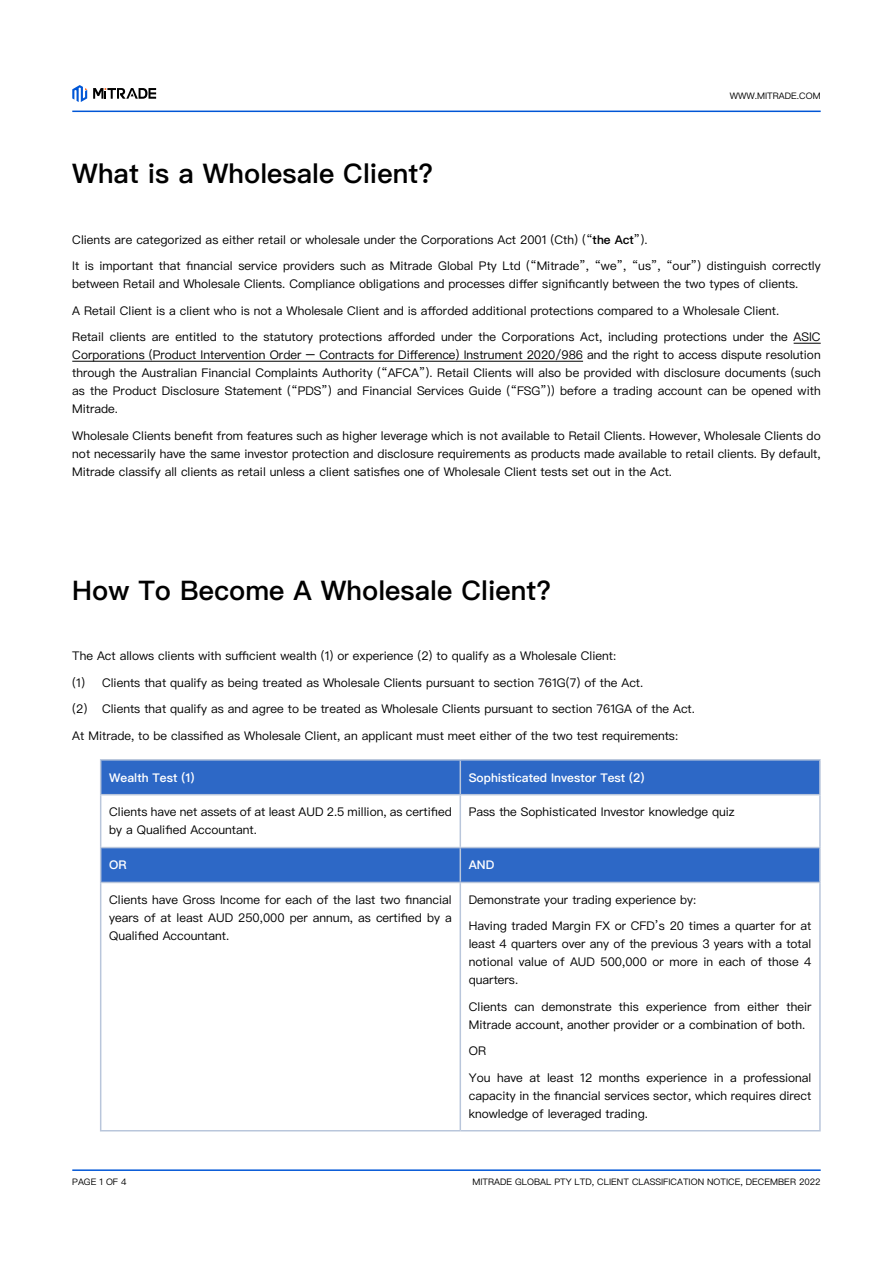
<style>
.page{position:relative;width:893px;height:1263px;background:#fff}
.page>*{position:absolute;margin:0;border:0;box-sizing:border-box;transform-origin:0 0}
.t1{font:600 27px "Ping Fang SC";color:#000}
.t2{font:12px/18px "Ping Fang SC";color:#000;text-align:justify}
.t3{font:600 12px "Ping Fang SC";color:#fff}
.t4{font:9px "Ping Fang SC";color:#000}
.s1{font-weight:600}
</style>
<div class="page">
<hr style="left:72px;top:111px;width:749px;height:1px;background:#0056d6">
<svg style="left:72px;top:85px;width:15px;height:17px"></svg>
<svg style="left:93px;top:88px;width:63px;height:11px"></svg>
<hr style="left:72px;top:1169px;width:749px;height:2px;background:#0056d6">
<svg style="left:794px;top:343px;width:27px;height:1px"></svg>
<hr style="left:72px;top:361px;width:511px;height:1px;background:#000">
<svg style="left:101px;top:760px;width:718px;height:122px;fill:#2d68c6"></svg>
<hr style="left:100px;top:759px;width:360px;height:1px;background:#b9c6db">
<hr style="left:100px;top:760px;width:1px;height:34px;background:#b9c6db">
<hr style="left:460px;top:759px;width:361px;height:1px;background:#b9c6db">
<hr style="left:460px;top:760px;width:1px;height:34px;background:#b9c6db">
<hr style="left:819px;top:760px;width:2px;height:34px;background:#b9c6db">
<hr style="left:100px;top:794px;width:360px;height:1px;background:#b9c6db">
<hr style="left:100px;top:795px;width:1px;height:52px;background:#b9c6db">
<hr style="left:460px;top:794px;width:361px;height:1px;background:#b9c6db">
<hr style="left:460px;top:795px;width:1px;height:52px;background:#b9c6db">
<hr style="left:819px;top:795px;width:2px;height:52px;background:#b9c6db">
<hr style="left:100px;top:847px;width:360px;height:1px;background:#b9c6db">
<hr style="left:100px;top:848px;width:1px;height:34px;background:#b9c6db">
<hr style="left:460px;top:847px;width:361px;height:1px;background:#b9c6db">
<hr style="left:460px;top:848px;width:1px;height:34px;background:#b9c6db">
<hr style="left:819px;top:848px;width:2px;height:34px;background:#b9c6db">
<hr style="left:100px;top:882px;width:360px;height:1px;background:#b9c6db">
<hr style="left:100px;top:883px;width:1px;height:247px;background:#b9c6db">
<hr style="left:460px;top:882px;width:361px;height:1px;background:#b9c6db">
<hr style="left:460px;top:883px;width:1px;height:247px;background:#b9c6db">
<hr style="left:819px;top:883px;width:2px;height:247px;background:#b9c6db">
<hr style="left:100px;top:1130px;width:360px;height:1px;background:#b9c6db">
<hr style="left:460px;top:1130px;width:361px;height:1px;background:#b9c6db">
<h1 class="t1" style="left:72px;top:157px;width:362px">What is a Wholesale Client?</h1>
<p class="t4" style="left:730px;top:90px;width:92px">WWW.MITRADE.COM</p>
<p class="t2" style="left:72px;top:230px;width:577px">Clients are categorized as either retail or wholesale under the Corporations Act 2001 (Cth) (“<span class="s1">the Act</span>”).</p>
<p class="t2" style="left:72px;top:257px;width:750px">It is important that financial service providers such as Mitrade Global Pty Ltd (“Mitrade”, “we”, “us”, “our”) distinguish correctly between Retail and Wholesale Clients. Compliance obligations and processes differ significantly between the two types of clients.</p>
<p class="t2" style="left:72px;top:301px;width:708px">A Retail Client is a client who is not a Wholesale Client and is afforded additional protections compared to a Wholesale Client.</p>
<p class="t2" style="left:72px;top:328px;width:750px">Retail clients are entitled to the statutory protections afforded under the Corporations Act, including protections under the ASIC Corporations (Product Intervention Order – Contracts for Difference) Instrument 2020/986 and the right to access dispute resolution through the Australian Financial Complaints Authority (“AFCA”). Retail Clients will also be provided with disclosure documents (such as the Product Disclosure Statement (“PDS”) and Financial Services Guide (“FSG”)) before a trading account can be opened with Mitrade.</p>
<p class="t2" style="left:72px;top:426px;width:750px">Wholesale Clients benefit from features such as higher leverage which is not available to Retail Clients. However, Wholesale Clients do not necessarily have the same investor protection and disclosure requirements as products made available to retail clients. By default, Mitrade classify all clients as retail unless a client satisfies one of Wholesale Client tests set out in the Act.</p>
<h1 class="t1" style="left:72px;top:573px;width:480px">How To Become A Wholesale Client?</h1>
<p class="t2" style="left:72px;top:647px;width:545px">The Act allows clients with sufficient wealth (1) or experience (2) to qualify as a Wholesale Client:</p>
<p class="t2" style="left:72px;top:673px;width:572px">(1) Clients that qualify as being treated as Wholesale Clients pursuant to section 761G(7) of the Act.</p>
<p class="t2" style="left:72px;top:700px;width:624px">(2) Clients that qualify as and agree to be treated as Wholesale Clients pursuant to section 761GA of the Act.</p>
<p class="t2" style="left:72px;top:726px;width:607px">At Mitrade, to be classified as Wholesale Client, an applicant must meet either of the two test requirements:</p>
<p class="t3" style="left:109px;top:770px;width:87px">Wealth Test (1)</p>
<p class="t3" style="left:469px;top:770px;width:177px">Sophisticated Investor Test (2)</p>
<p class="t2" style="left:109px;top:803px;width:344px">Clients have net assets of at least AUD 2.5 million, as certified by a Qualified Accountant.</p>
<p class="t2" style="left:469px;top:803px;width:267px">Pass the Sophisticated Investor knowledge quiz</p>
<p class="t3" style="left:109px;top:858px;width:19px">OR</p>
<p class="t3" style="left:469px;top:858px;width:27px">AND</p>
<p class="t2" style="left:109px;top:890px;width:344px">Clients have Gross Income for each of the last two financial years of at least AUD 250,000 per annum, as certified by a Qualified Accountant.</p>
<p class="t2" style="left:469px;top:890px;width:229px">Demonstrate your trading experience by:</p>
<p class="t2" style="left:469px;top:917px;width:344px">Having traded Margin FX or CFD’s 20 times a quarter for at least 4 quarters over any of the previous 3 years with a total notional value of AUD 500,000 or more in each of those 4 quarters.</p>
<p class="t2" style="left:469px;top:997px;width:344px">Clients can demonstrate this experience from either their<br>Mitrade account, another provider or a combination of both.</p>
<p class="t2" style="left:469px;top:1042px;width:19px">OR</p>
<p class="t2" style="left:469px;top:1068px;width:344px">You have at least 12 months experience in a professional capacity in the financial services sector, which requires direct knowledge of leveraged trading.</p>
<p class="t4" style="left:72px;top:1176px;width:56px">PAGE 1 OF 4</p>
<p class="t4" style="left:472px;top:1176px;width:350px">MITRADE GLOBAL PTY LTD, CLIENT CLASSIFICATION NOTICE, DECEMBER 2022</p>
</div>
